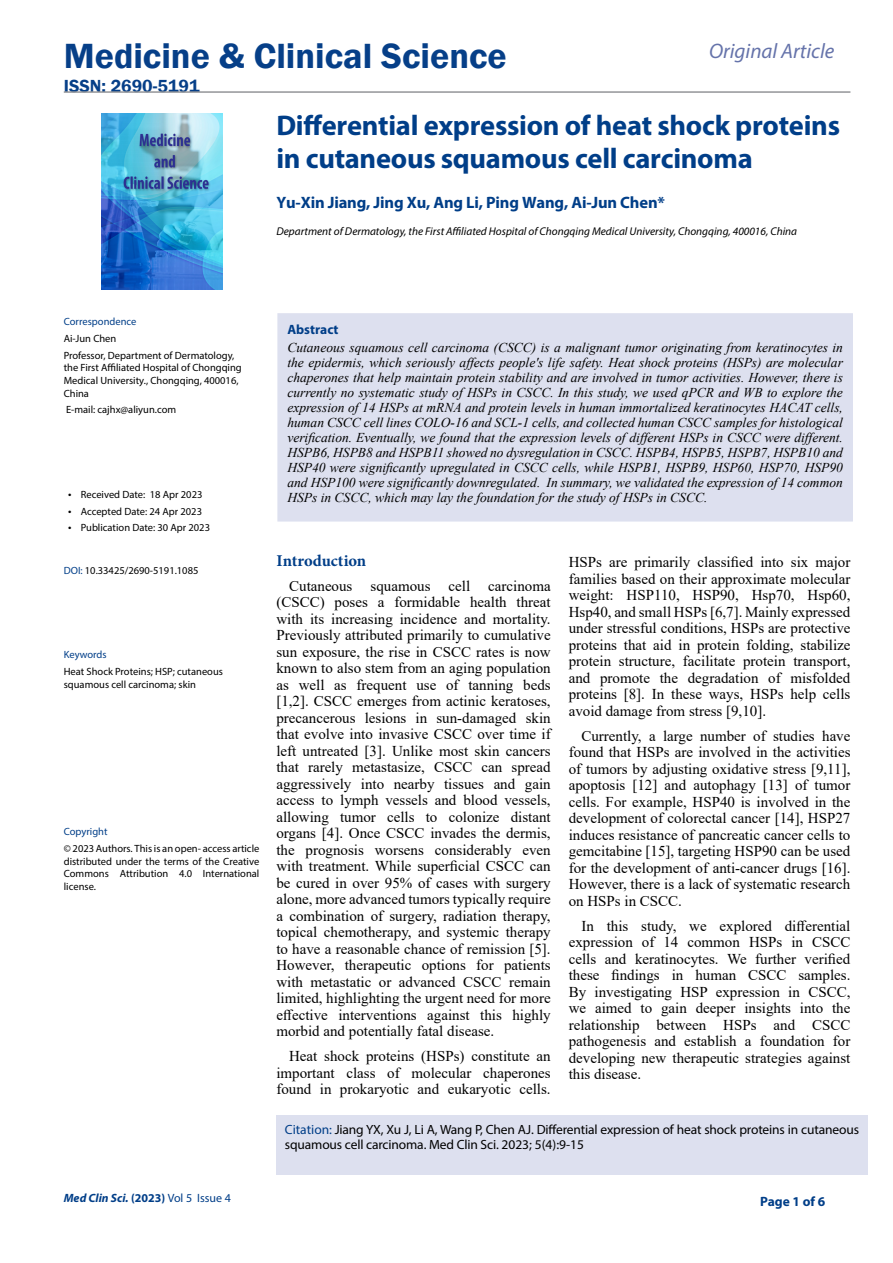
<style>
.page{position:relative;width:893px;height:1263px;background:#fff}
.page>*{position:absolute;margin:0;border:0;box-sizing:border-box;transform-origin:0 0}
.t1{font:600 36px "Franklin Gothic";color:#063f88}
.t2{font:700 28.5px/33px "Myriad Pro";letter-spacing:-.01em;color:#003e88}
.t3{font:italic 21px "Myriad Pro";color:#6573aa}
.t4{font:600 18px "Franklin Gothic";color:#063f88}
.t5{font:700 16.5px "Myriad Pro";letter-spacing:-.01em;color:#003e88}
.t6{font:700 16.5px "Minion Pro";letter-spacing:-.005em;color:#003e88}
.t7{font:15px/16.5px "Times New Roman";color:#000;text-align:justify}
.t8{font:italic 13.5px/15px "Times New Roman";color:#000;text-align:justify}
.t9{font:700 13.5px "Myriad Pro";color:#003e88}
.t10{font:13.35px/15px "Myriad Pro";letter-spacing:-.01em;color:#000}
.t11{font:italic 700 12px "Myriad Pro";color:#003e88}
.t12{font:italic 11.25px "Myriad Pro";color:#000}
.t13{font:10.5px/12.6px "Myriad Pro";color:#000}
.t14{font:10.5px "Myriad Pro";color:#003e88}
.s1{font-size:12px}
.s2{color:#003e88}
.s3{font-style:normal}
.s4{font-weight:400;font-style:normal}
</style>
<div class="page">
<div style="left:276px;top:1115px;width:591px;height:60px;background:#dde0ef"></div>
<img style="left:101px;top:114px;width:121px;height:175px">
<hr style="left:64px;top:91px;width:786px;height:2px;background:#939598">
<div style="left:278px;top:314px;width:574px;height:207px;background:#dde0ef"></div>
<div style="left:277px;top:313px;width:576px;height:208px;border:2px solid #dde0ef"></div>
<h1 class="t1" style="left:64px;top:34px;width:445px">Medicine &amp; Clinical Science</h1>
<h3 class="t3" style="left:709px;top:38px;width:127px">Original Article</h3>
<p class="t4" style="left:64px;top:75px;width:137px">ISSN: 2690-5191</p>
<p class="t2" style="left:276px;top:108px;width:565px">Differential expression of heat shock proteins in cutaneous squamous cell carcinoma</p>
<p class="t5" style="left:276px;top:191px;width:390px">Yu-Xin Jiang, Jing Xu, Ang Li, Ping Wang, Ai-Jun Chen*</p>
<p class="t12" style="left:276px;top:224px;width:522px">Department of Dermatology, the First Affiliated Hospital of Chongqing Medical University, Chongqing, 400016, China</p>
<p class="t14" style="left:64px;top:315px;width:74px">Correspondence</p>
<p class="t13" style="left:64px;top:332px;width:54px">Ai-Jun Chen</p>
<p class="t13" style="left:64px;top:349px;width:180px">Professor, Department of Dermatology, the First Affiliated Hospital of Chongqing Medical University., Chongqing, 400016, China</p>
<p class="t13" style="left:66px;top:403px;width:112px">E-mail: cajhx@aliyun.com</p>
<p class="t13" style="left:68px;top:488px;width:136px"><span class="s1">•</span> Received Date: 18 Apr 2023</p>
<p class="t13" style="left:68px;top:505px;width:136px"><span class="s1">•</span> Accepted Date: 24 Apr 2023</p>
<p class="t13" style="left:68px;top:521px;width:144px"><span class="s1">•</span> Publication Date: 30 Apr 2023</p>
<p class="t13" style="left:64px;top:564px;width:136px"><span class="s2">DOI:</span> 10.33425/2690-5191.1085</p>
<p class="t14" style="left:64px;top:648px;width:44px">Keywords</p>
<p class="t13" style="left:64px;top:665px;width:161px">Heat Shock Proteins; HSP; cutaneous squamous cell carcinoma; skin</p>
<p class="t14" style="left:64px;top:825px;width:45px">Copyright</p>
<p class="t13" style="left:64px;top:842px;width:197px;text-align:justify">© 2023 Authors. This is an open- access article distributed under the terms of the Creative Commons Attribution 4.0 International license.</p>
<p class="t9" style="left:287px;top:321px;width:53px">Abstract</p>
<p class="t8" style="left:287px;top:339px;width:557px">Cutaneous squamous cell carcinoma (CSCC) is a malignant tumor originating from keratinocytes in the epidermis, which seriously affects people's life safety. Heat shock proteins (HSPs) are molecular chaperones that help maintain protein stability and are involved in tumor activities. However, there is currently no systematic study of HSPs in CSCC. In this study, we used qPCR and WB to explore the expression of 14 HSPs at mRNA and protein levels in human immortalized keratinocytes HACAT cells, human CSCC cell lines COLO-16 and SCL-1 cells, and collected human CSCC samples for histological verification. Eventually, we found that the expression levels of different HSPs in CSCC were different.<br>HSPB6, HSPB8 and HSPB11 showed no dysregulation in CSCC. HSPB4, HSPB5, HSPB7, HSPB10 and HSP40 were significantly upregulated in CSCC cells, while HSPB1, HSPB9, HSP60, HSP70, HSP90 and HSP100 were significantly downregulated. In summary, we validated the expression of 14 common HSPs in CSCC, which may lay the foundation for the study of HSPs in CSCC.</p>
<p class="t6" style="left:276px;top:549px;width:91px">Introduction</p>
<p class="t7" style="left:276px;top:577px;width:276px;text-indent:13px">Cutaneous squamous cell carcinoma (CSCC) poses a formidable health threat with its increasing incidence and mortality.<br>Previously attributed primarily to cumulative sun exposure, the rise in CSCC rates is now known to also stem from an aging population as well as frequent use of tanning beds [1,2]. CSCC emerges from actinic keratoses, precancerous lesions in sun-damaged skin that evolve into invasive CSCC over time if left untreated [3]. Unlike most skin cancers that rarely metastasize, CSCC can spread aggressively into nearby tissues and gain access to lymph vessels and blood vessels, allowing tumor cells to colonize distant organs [4]. Once CSCC invades the dermis, the prognosis worsens considerably even with treatment. While superficial CSCC can be cured in over 95% of cases with surgery alone, more advanced tumors typically require a combination of surgery, radiation therapy, topical chemotherapy, and systemic therapy to have a reasonable chance of remission [5].<br>However, therapeutic options for patients with metastatic or advanced CSCC remain limited, highlighting the urgent need for more effective interventions against this highly morbid and potentially fatal disease.</p>
<p class="t7" style="left:276px;top:1048px;width:276px;text-indent:13px">Heat shock proteins (HSPs) constitute an important class of molecular chaperones found in prokaryotic and eukaryotic cells.</p>
<p class="t7" style="left:569px;top:553px;width:283px">HSPs are primarily classified into six major families based on their approximate molecular weight: HSP110, HSP90, Hsp70, Hsp60, Hsp40, and small HSPs [6,7]. Mainly expressed under stressful conditions, HSPs are protective proteins that aid in protein folding, stabilize protein structure, facilitate protein transport, and promote the degradation of misfolded proteins [8]. In these ways, HSPs help cells avoid damage from stress [9,10].</p>
<p class="t7" style="left:569px;top:727px;width:283px;text-indent:13px">Currently, a large number of studies have found that HSPs are involved in the activities of tumors by adjusting oxidative stress [9,11], apoptosis [12] and autophagy [13] of tumor cells. For example, HSP40 is involved in the development of colorectal cancer [14], HSP27 induces resistance of pancreatic cancer cells to gemcitabine [15], targeting HSP90 can be used for the development of anti-cancer drugs [16].<br>However, there is a lack of systematic research on HSPs in CSCC.</p>
<p class="t7" style="left:569px;top:917px;width:283px;text-indent:13px">In this study, we explored differential expression of 14 common HSPs in CSCC cells and keratinocytes. We further verified these findings in human CSCC samples.<br>By investigating HSP expression in CSCC, we aimed to gain deeper insights into the relationship between HSPs and CSCC pathogenesis and establish a foundation for developing new therapeutic strategies against this disease.</p>
<p class="t10" style="left:285px;top:1122px;width:576px"><span class="s2">Citation:</span> Jiang YX, Xu J, Li A, Wang P, Chen AJ. Differential expression of heat shock proteins in cutaneous squamous cell carcinoma. Med Clin Sci. 2023; 5(4):9-15</p>
<p class="t11" style="left:64px;top:1190px;width:169px">Med Clin Sci. <span class="s3">(2023)</span> <span class="s4">Vol 5 Issue 4</span></p>
<p class="t9" style="left:760px;top:1192px;width:67px">Page 1 of 6</p>
</div>
